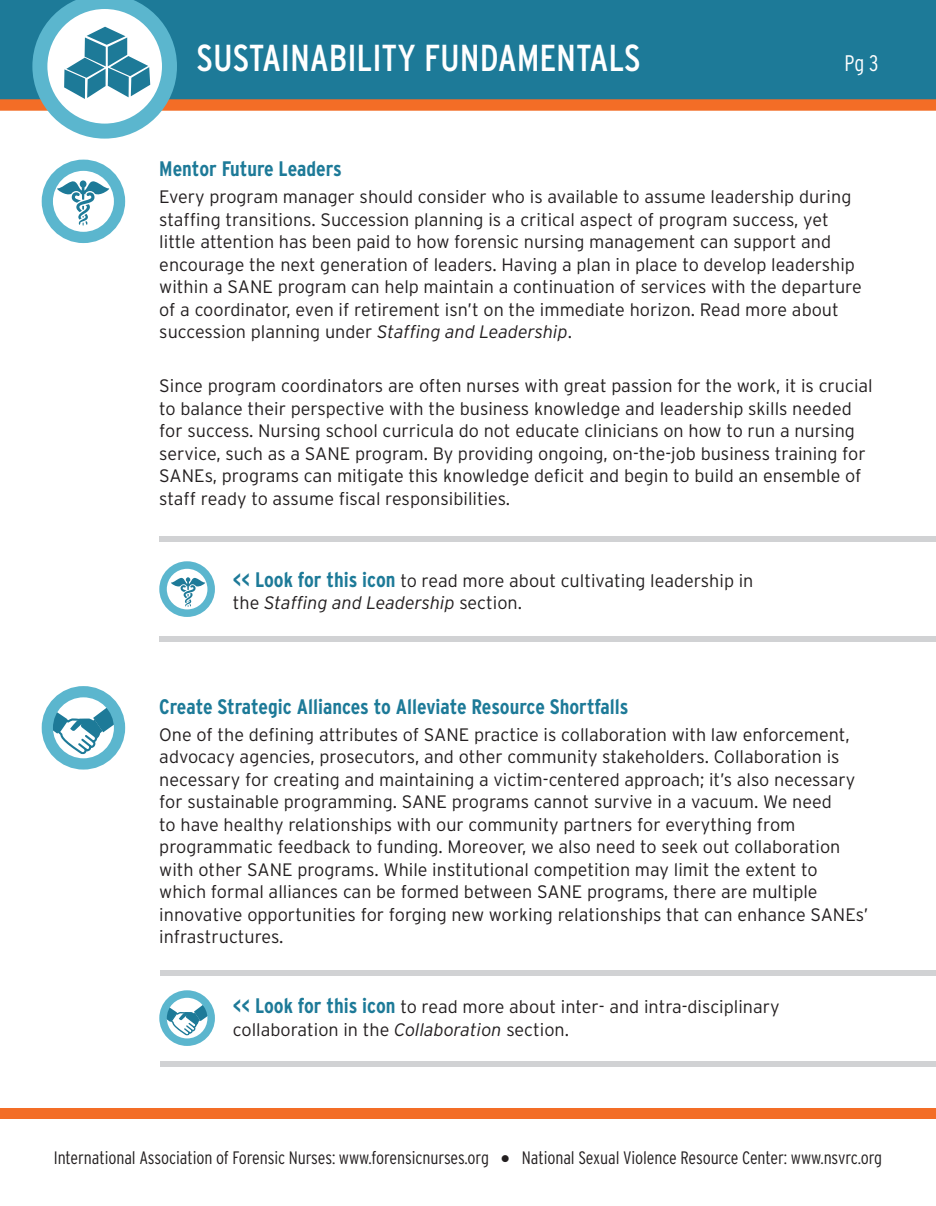
<style>
.page{position:relative;width:936px;height:1206px;background:#fff}
.page>*{position:absolute;margin:0;border:0;box-sizing:border-box;transform-origin:0 0}
.t1{font:condensed 37.5px "Interstate";color:#fff}
.t2{font:300 condensed 22.5px "Interstate";color:#fff}
.t3{font:700 condensed 21px "Interstate";color:#1d7a98}
.t4{font:300 18px/22.5px "Interstate";color:#231f20}
.t5{font:300 condensed 18px "Interstate";letter-spacing:-.005em;color:#231f20}
.s1{font-style:italic}
.s2{font-weight:700;font-stretch:condensed;font-size:21px;color:#1d7a98}
</style>
<div class="page">
<svg style="left:0;top:99px;width:936px;height:12px;background:#ed702e"></svg>
<div style="left:0;top:0;width:936px;height:99px;background:#1d7a98"></div>
<div style="left:0;top:1108px;width:936px;height:11px;background:#f36d26"></div>
<svg style="left:32px;top:0;width:145px;height:139px"></svg>
<svg style="left:47px;top:165px;width:73px;height:72px"></svg>
<svg style="left:55px;top:180px;width:56px;height:46px"></svg>
<div style="left:42px;top:160px;width:83px;height:83px;border:11px solid #5bb6ce;border-radius:50%"></div>
<svg style="left:47px;top:692px;width:73px;height:72px"></svg>
<svg style="left:47px;top:707px;width:73px;height:47px"></svg>
<div style="left:42px;top:686px;width:83px;height:84px;border:11px solid #5bb6ce;border-radius:50%"></div>
<svg style="left:163px;top:565px;width:48px;height:48px"></svg>
<svg style="left:170px;top:577px;width:36px;height:30px"></svg>
<div style="left:159px;top:561px;width:56px;height:56px;border:8px solid #5bb6ce;border-radius:50%"></div>
<svg style="left:163px;top:994px;width:48px;height:48px"></svg>
<svg style="left:163px;top:1005px;width:48px;height:31px"></svg>
<div style="left:159px;top:990px;width:56px;height:56px;border:8px solid #5bb6ce;border-radius:50%"></div>
<div style="left:159px;top:636px;width:777px;height:6px;background:#d1d2d4"></div>
<div style="left:159px;top:536px;width:777px;height:5px;background:#d1d2d4"></div>
<div style="left:161px;top:1062px;width:775px;height:5px;background:#d1d2d4"></div>
<div style="left:161px;top:970px;width:775px;height:6px;background:#d1d2d4"></div>
<p class="t1" style="left:196px;top:35px;width:446px">SUSTAINABILITY FUNDAMENTALS</p>
<p class="t2" style="left:844px;top:50px;width:36px">Pg 3</p>
<p class="t3" style="left:159px;top:156px;width:184px">Mentor Future Leaders</p>
<p class="t4" style="left:159px;top:186px;width:704px">Every program manager should consider who is available to assume leadership during staffing transitions. Succession planning is a critical aspect of program success, yet little attention has been paid to how forensic nursing management can support and encourage the next generation of leaders. Having a plan in place to develop leadership within a SANE program can help maintain a continuation of services with the departure of a coordinator, even if retirement isn’t on the immediate horizon. Read more about succession planning under <span class="s1">Staffing and Leadership</span>.</p>
<p class="t4" style="left:159px;top:375px;width:715px">Since program coordinators are often nurses with great passion for the work, it is crucial to balance their perspective with the business knowledge and leadership skills needed for success. Nursing school curricula do not educate clinicians on how to run a nursing service, such as a SANE program. By providing ongoing, on-the-job business training for SANEs, programs can mitigate this knowledge deficit and begin to build an ensemble of staff ready to assume fiscal responsibilities.</p>
<p class="t4" style="left:233px;top:569px;width:522px"><span class="s2">&lt;&lt; Look for this icon</span> to read more about cultivating leadership in the <span class="s1">Staffing and Leadership</span> section.</p>
<p class="t3" style="left:159px;top:694px;width:471px">Create Strategic Alliances to Alleviate Resource Shortfalls</p>
<p class="t4" style="left:159px;top:723px;width:711px">One of the defining attributes of SANE practice is collaboration with law enforcement, advocacy agencies, prosecutors, and other community stakeholders. Collaboration is necessary for creating and maintaining a victim-centered approach; it’s also necessary for sustainable programming. SANE programs cannot survive in a vacuum. We need<br>to have healthy relationships with our community partners for everything from programmatic feedback to funding. Moreover, we also need to seek out collaboration with other SANE programs. While institutional competition may limit the extent to which formal alliances can be formed between SANE programs, there are multiple innovative opportunities for forging new working relationships that can enhance SANEs’ infrastructures.</p>
<p class="t4" style="left:233px;top:996px;width:548px"><span class="s2">&lt;&lt; Look for this icon</span> to read more about inter- and intra-disciplinary collaboration in the <span class="s1">Collaboration</span> section.</p>
<p class="t5" style="left:54px;top:1147px;width:830px">International Association of Forensic Nurses: www.forensicnurses.org ● National Sexual Violence Resource Center: www.nsvrc.org</p>
</div>
